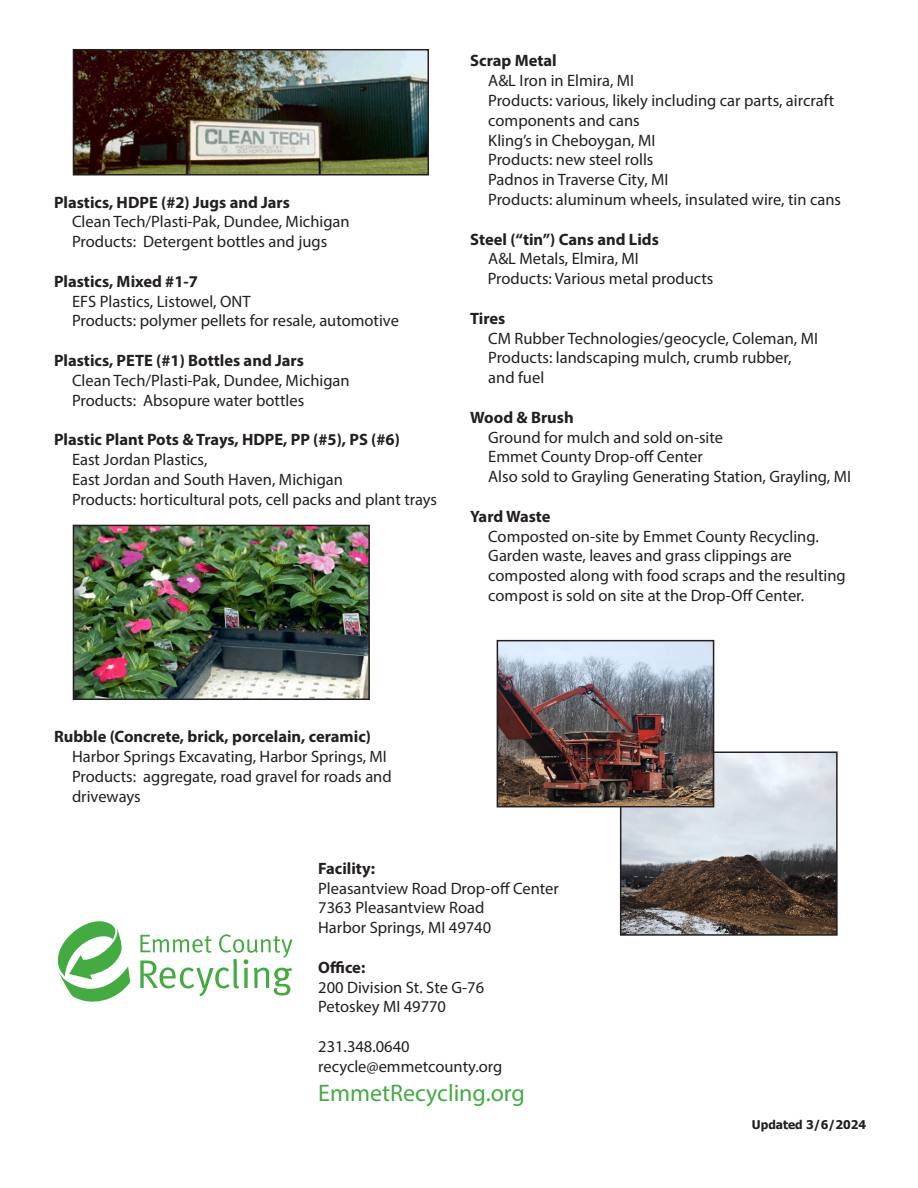
<style>
.page{position:relative;width:918px;height:1188px;background:#fff}
.page>*{position:absolute;margin:0;border:0;box-sizing:border-box;transform-origin:0 0}
.Where_and_What{font:24px "Myriad Pro";color:#44aa42}
.Where_and_What-2{font:16.5px/19.8px "Myriad Pro";color:#231f20}
.Where_and_What-3{font:700 16.5px "Myriad Pro";color:#231f20}
.t1{font:700 12px "Tahoma";color:#231f20}
.s1{font-weight:700}
</style>
<div class="page">
<svg style="left:140px;top:934px;width:152px;height:62px"></svg>
<svg style="left:57px;top:921px;width:73px;height:81px"></svg>
<img style="left:623px;top:755px;width:212px;height:178px">
<div style="left:620px;top:752px;width:218px;height:184px;border:2px solid #231f20"></div>
<img style="left:500px;top:643px;width:211px;height:161px">
<div style="left:497px;top:640px;width:217px;height:167px;border:2px solid #231f20"></div>
<img style="left:76px;top:528px;width:291px;height:169px">
<div style="left:73px;top:525px;width:297px;height:175px;border:2px solid #231f20"></div>
<img style="left:76px;top:52px;width:350px;height:121px">
<div style="left:73px;top:49px;width:356px;height:127px;border:2px solid #231f20"></div>
<p class="Where_and_What-3" style="left:54px;top:191px;width:238px">Plastics, HDPE (#2) Jugs and Jars</p>
<p class="Where_and_What-2" style="left:72px;top:212px;width:279px">Clean Tech/Plasti-Pak, Dundee, Michigan</p>
<p class="Where_and_What-2" style="left:72px;top:232px;width:257px">Products: Detergent bottles and jugs</p>
<p class="Where_and_What-3" style="left:54px;top:271px;width:145px">Plastics, Mixed #1-7</p>
<p class="Where_and_What-2" style="left:72px;top:291px;width:180px">EFS Plastics, Listowel, ONT</p>
<p class="Where_and_What-2" style="left:72px;top:311px;width:329px">Products: polymer pellets for resale, automotive</p>
<p class="Where_and_What-3" style="left:54px;top:350px;width:252px">Plastics, PETE (#1) Bottles and Jars</p>
<p class="Where_and_What-2" style="left:72px;top:370px;width:279px">Clean Tech/Plasti-Pak, Dundee, Michigan</p>
<p class="Where_and_What-2" style="left:72px;top:390px;width:234px">Products: Absopure water bottles</p>
<p class="Where_and_What-3" style="left:54px;top:429px;width:347px">Plastic Plant Pots &amp; Trays, HDPE, PP (#5), PS (#6)</p>
<p class="Where_and_What-2" style="left:72px;top:449px;width:273px">East Jordan Plastics,<br>East Jordan and South Haven, Michigan</p>
<p class="Where_and_What-2" style="left:72px;top:489px;width:367px">Products: horticultural pots, cell packs and plant trays</p>
<p class="Where_and_What-3" style="left:470px;top:50px;width:88px">Scrap Metal</p>
<p class="Where_and_What-2" style="left:488px;top:70px;width:147px">A&amp;L Iron in Elmira, MI</p>
<p class="Where_and_What-2" style="left:488px;top:90px;width:347px">Products: various, likely including car parts, aircraft components and cans</p>
<p class="Where_and_What-2" style="left:488px;top:130px;width:169px">Kling’s in Cheboygan, MI<br>Products: new steel rolls</p>
<p class="Where_and_What-2" style="left:488px;top:169px;width:182px">Padnos in Traverse City, MI</p>
<p class="Where_and_What-2" style="left:488px;top:189px;width:354px">Products: aluminum wheels, insulated wire, tin cans</p>
<p class="Where_and_What-3" style="left:470px;top:228px;width:190px">Steel (“tin”) Cans and Lids</p>
<p class="Where_and_What-2" style="left:488px;top:249px;width:152px">A&amp;L Metals, Elmira, MI</p>
<p class="Where_and_What-2" style="left:488px;top:268px;width:227px">Products: Various metal products</p>
<p class="Where_and_What-3" style="left:470px;top:307px;width:37px">Tires</p>
<p class="Where_and_What-2" style="left:488px;top:328px;width:331px">CM Rubber Technologies/geocycle, Coleman, MI</p>
<p class="Where_and_What-2" style="left:488px;top:348px;width:305px">Products: landscaping mulch, crumb rubber, and fuel</p>
<p class="Where_and_What-3" style="left:470px;top:406px;width:105px">Wood &amp; Brush</p>
<p class="Where_and_What-2" style="left:488px;top:427px;width:236px">Ground for mulch and sold on-site<br>Emmet County Drop-off Center</p>
<p class="Where_and_What-2" style="left:488px;top:466px;width:364px">Also sold to Grayling Generating Station, Grayling, MI</p>
<p class="Where_and_What-3" style="left:470px;top:505px;width:82px">Yard Waste</p>
<p class="Where_and_What-2" style="left:488px;top:526px;width:332px">Composted on-site by Emmet County Recycling.</p>
<p class="Where_and_What-2" style="left:488px;top:546px;width:359px">Garden waste, leaves and grass clippings are composted along with food scraps and the resulting compost is sold on site at the Drop-Off Center.</p>
<p class="Where_and_What-3" style="left:54px;top:726px;width:318px">Rubble (Concrete, brick, porcelain, ceramic)</p>
<p class="Where_and_What-2" style="left:72px;top:746px;width:316px">Harbor Springs Excavating, Harbor Springs, MI</p>
<p class="Where_and_What-2" style="left:72px;top:766px;width:321px">Products: aggregate, road gravel for roads and driveways</p>
<p class="Where_and_What-3" style="left:318px;top:857px;width:58px">Facility:</p>
<p class="Where_and_What-2" style="left:318px;top:878px;width:242px">Pleasantview Road Drop-off Center</p>
<p class="Where_and_What-2" style="left:318px;top:898px;width:168px">7363 Pleasantview Road</p>
<p class="Where_and_What-2" style="left:318px;top:917px;width:175px">Harbor Springs, MI 49740</p>
<p class="Where_and_What-2" style="left:318px;top:957px;width:167px"><span class="s1">Office:<br></span>200 Division St. Ste G-76</p>
<p class="Where_and_What-2" style="left:318px;top:997px;width:129px">Petoskey MI 49770</p>
<p class="Where_and_What-2" style="left:318px;top:1036px;width:93px">231.348.0640</p>
<p class="Where_and_What-2" style="left:318px;top:1056px;width:186px">recycle@emmetcounty.org</p>
<p class="Where_and_What" style="left:318px;top:1078px;width:208px">EmmetRecycling.org</p>
<p class="t1" style="left:752px;top:1116px;width:116px">Updated 3/6/2024</p>
</div>
